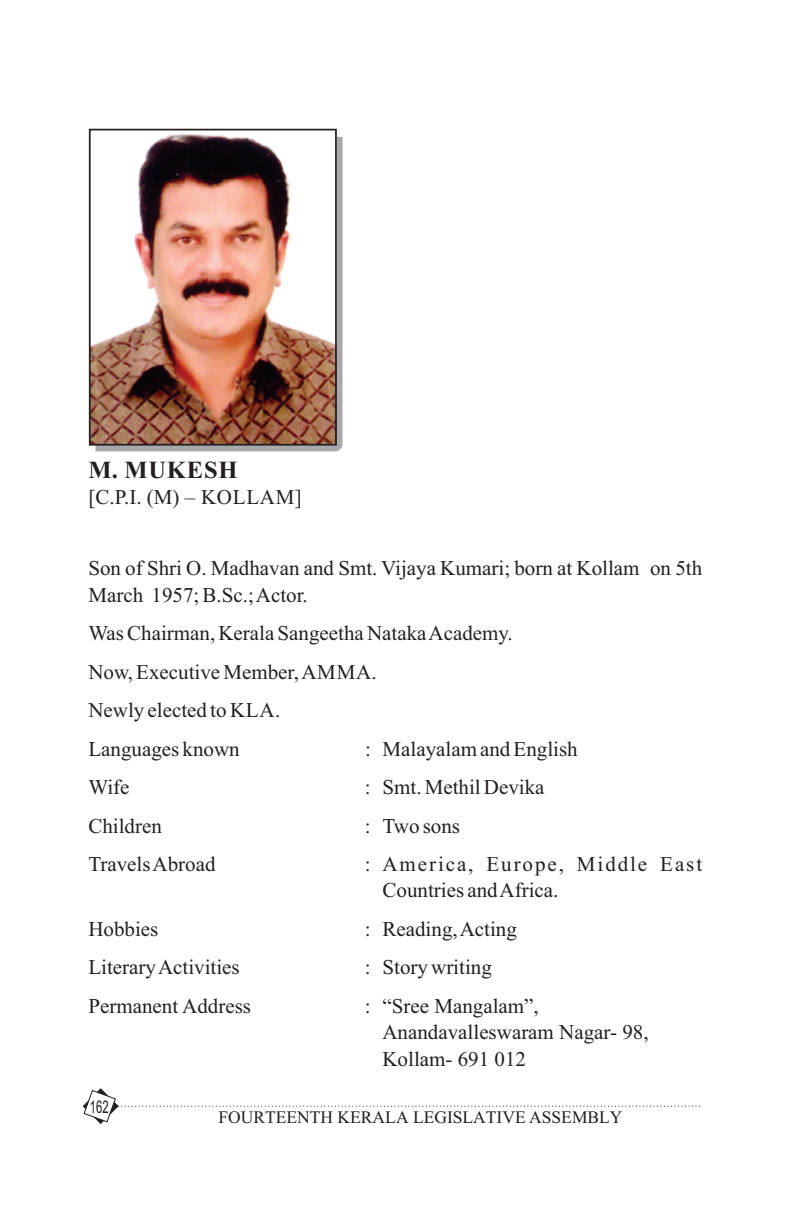
<style>
.page{position:relative;width:794px;height:1216px;background:#fff}
.page>*{position:absolute;margin:0;border:0;box-sizing:border-box;transform-origin:0 0}
.t1{font:700 24.5px "Times New Roman";letter-spacing:.035em;color:#231f20}
.t2{font:21px/26.2px "Times New Roman";color:#231f20}
.t3{font:21px/26.2px "Times New Roman";letter-spacing:.09em;color:#231f20}
.t4{font:17.5px "Times New Roman";color:#231f20}
.t5{font:17.5px "Arial Narrow";color:#231f20;scale:.79 1}
</style>
<div class="page">
<svg style="left:83px;top:1088px;width:617px;height:35px"></svg>
<div style="left:95px;top:137px;width:247px;height:314px;background:#a8a9ad"></div>
<img style="left:88px;top:128px;width:250px;height:318px">
<p class="t1" style="left:89px;top:461px;width:150px">M. MUKESH</p>
<p class="t2" style="left:89px;top:486px;width:215px">[C.P.I. (M) – KOLLAM]</p>
<p class="t2" style="left:88px;top:557px;width:615px">Son of Shri O. Madhavan and Smt. Vijaya Kumari; born at Kollam on 5th<br>March 1957; B.Sc.; Actor.</p>
<p class="t2" style="left:88px;top:615px;width:426px;line-height:38.5px">Was Chairman, Kerala Sangeetha Nataka Academy.<br>Now, Executive Member, AMMA.<br>Newly elected to KLA.<br>Languages known</p>
<p class="t2" style="left:365px;top:737px;width:214px">: Malayalam and English</p>
<p class="t2" style="left:88px;top:776px;width:43px">Wife</p>
<p class="t2" style="left:365px;top:776px;width:181px">: Smt. Methil Devika</p>
<p class="t2" style="left:88px;top:814px;width:75px">Children</p>
<p class="t2" style="left:365px;top:814px;width:97px">: Two sons</p>
<p class="t2" style="left:88px;top:853px;width:129px">Travels Abroad</p>
<p class="t3" style="left:382px;top:853px;width:321px;text-indent:-17px">: America, Europe, Middle East<br>Countries and Africa.</p>
<p class="t2" style="left:88px;top:917px;width:71px">Hobbies</p>
<p class="t2" style="left:365px;top:917px;width:153px">: Reading, Acting</p>
<p class="t2" style="left:88px;top:956px;width:153px">Literary Activities</p>
<p class="t2" style="left:365px;top:956px;width:128px">: Story writing</p>
<p class="t2" style="left:88px;top:994px;width:164px">Permanent Address</p>
<p class="t2" style="left:382px;top:994px;width:268px;text-indent:-17px">: “Sree Mangalam”,<br>Anandavalleswaram Nagar- 98,<br>Kollam- 691 012</p>
<p class="t5" style="left:90px;top:1099px;width:25px">162</p>
<p class="t4" style="left:218px;top:1110px;width:405px">FOURTEENTH KERALA LEGISLATIVE ASSEMBLY</p>
</div>
